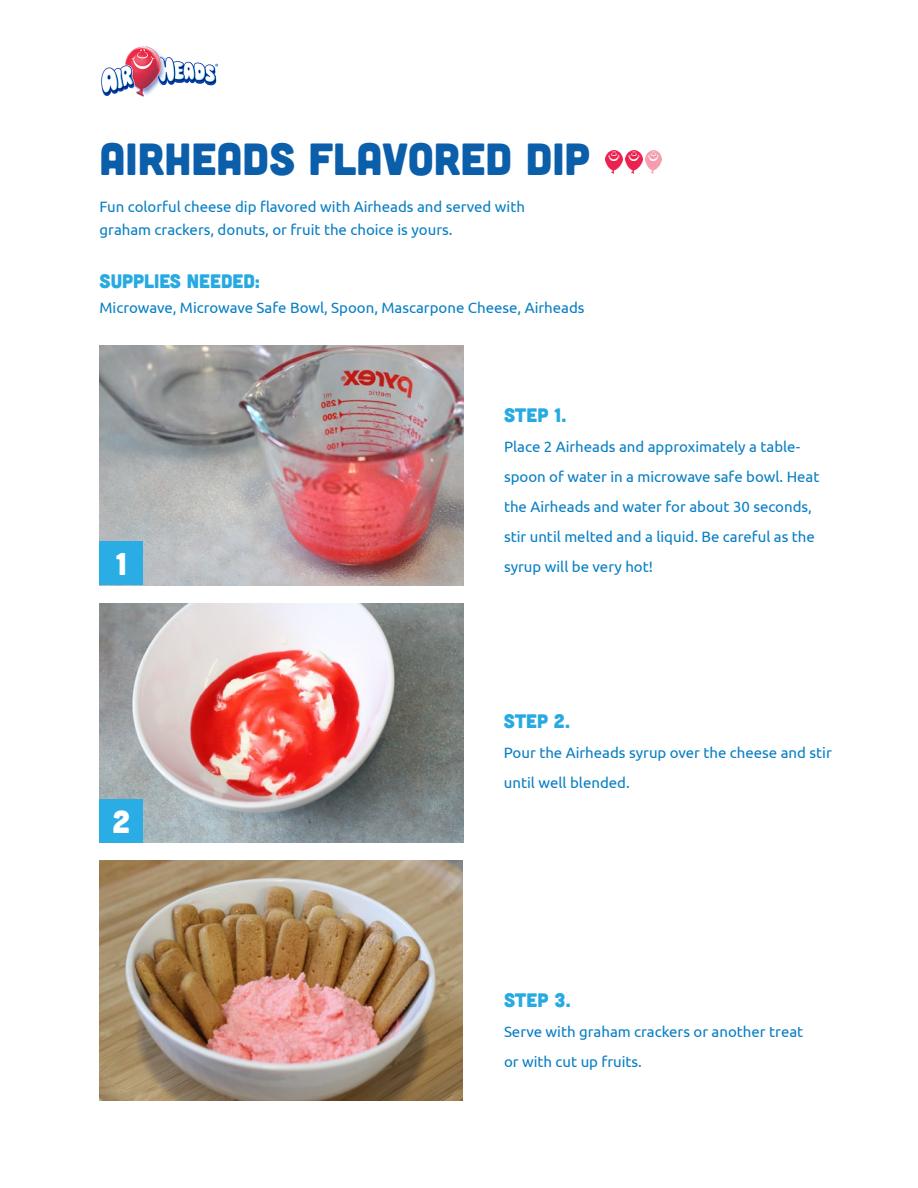
<style>
.page{position:relative;width:918px;height:1188px;background:#fff}
.page>*{position:absolute;margin:0;border:0;box-sizing:border-box;transform-origin:0 0}
.t1{font:45px "Cubano";color:#0b5eaa}
.t2{font:31.5px "Cubano";color:#fff}
.t3{font:19.5px "Cubano";color:#27aae1}
.t4{font:15px/30px "Ubuntu";color:#077ec3}
</style>
<div class="page">
<img style="left:605px;top:150px;width:17px;height:24px">
<img style="left:625px;top:150px;width:17px;height:24px">
<img style="left:645px;top:150px;width:17px;height:24px">
<img style="left:100px;top:346px;width:363px;height:239px">
<img style="left:100px;top:603px;width:363px;height:240px">
<div style="left:100px;top:542px;width:43px;height:43px;background:#29ade4"></div>
<div style="left:100px;top:799px;width:43px;height:44px;background:#29ade4"></div>
<img style="left:101px;top:46px;width:118px;height:51px">
<img style="left:99px;top:861px;width:364px;height:239px">
<h1 class="t1" style="left:100px;top:131px;width:492px">AIRHEADS FLAVORED DIP</h1>
<p class="t4" style="left:100px;top:195px;width:427px;line-height:22.5px">Fun colorful cheese dip flavored with Airheads and served with graham crackers, donuts, or fruit the choice is yours.</p>
<h3 class="t3" style="left:100px;top:269px;width:162px">SUPPLIES NEEDED:</h3>
<p class="t4" style="left:100px;top:293px;width:487px">Microwave, Microwave Safe Bowl, Spoon, Mascarpone Cheese, Airheads</p>
<h2 class="t2" style="left:115px;top:544px;width:13px">1</h2>
<h2 class="t2" style="left:112px;top:801px;width:19px">2</h2>
<h3 class="t3" style="left:504px;top:402px;width:64px">STEP 1.</h3>
<p class="t4" style="left:504px;top:431px;width:317px">Place 2 Airheads and approximately a table&shy;spoon of water in a microwave safe bowl. Heat the Airheads and water for about 30 seconds, stir until melted and a liquid. Be careful as the syrup will be very hot!</p>
<h3 class="t3" style="left:504px;top:708px;width:67px">STEP 2.</h3>
<p class="t4" style="left:504px;top:737px;width:330px">Pour the Airheads syrup over the cheese and stir until well blended.</p>
<h3 class="t3" style="left:504px;top:988px;width:68px">STEP 3.</h3>
<p class="t4" style="left:504px;top:1016px;width:301px">Serve with graham crackers or another treat or with cut up fruits.</p>
</div>
